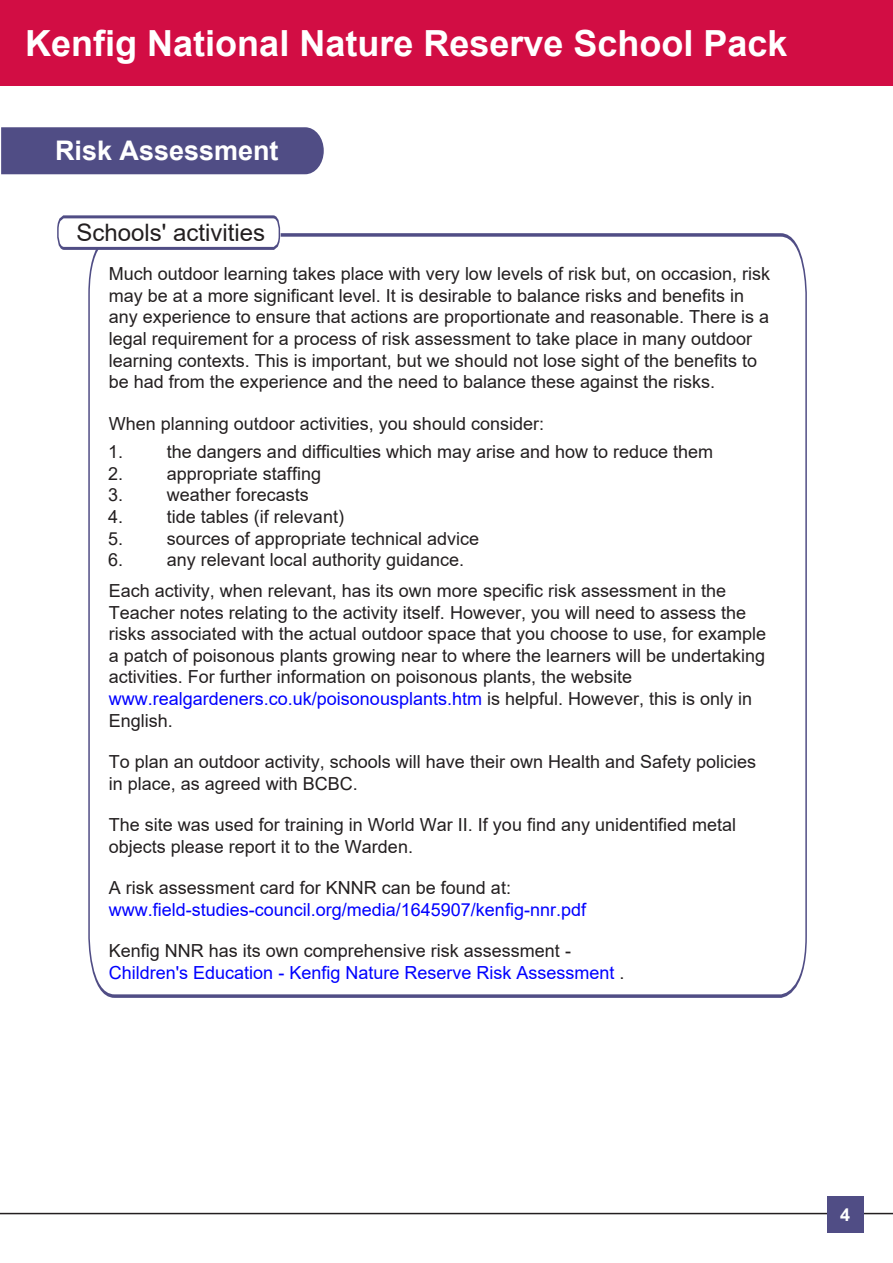
<style>
.page{position:relative;width:893px;height:1263px;background:#fff}
.page>*{position:absolute;margin:0;border:0;box-sizing:border-box;transform-origin:0 0}
.t1{font:700 36px "Arial";color:#fff}
.t2{font:700 27px "Arial";color:#fff}
.t3{font:24px "Arial";color:#231f20}
.Body_text{font:18px/21.6px "Arial";color:#231f20}
.Body_text-2{font:18px/21.6px "Arial";color:#00f}
.t4{font:700 18px "Arial";color:#fff}
.s1{color:#00f}
.s2{color:#231f20}
</style>
<div class="page">
<hr style="left:0;top:1213px;width:893px;height:1px;background:#231f20">
<div style="left:827px;top:1196px;width:36px;height:36px;background:#504d85"></div>
<div style="left:0;top:0;width:892px;height:85px;background:#d20d44"></div>
<svg style="left:88px;top:233px;width:719px;height:765px"></svg>
<svg style="left:57px;top:215px;width:224px;height:36px"></svg>
<div style="left:1px;top:127px;width:323px;height:47px;background:#504d85"></div>
<h1 class="t1" style="left:25px;top:18px;width:764px">Kenfig National Nature Reserve School Pack</h1>
<h2 class="t2" style="left:55px;top:132px;width:225px">Risk Assessment</h2>
<p class="t3" style="left:77px;top:216px;width:190px">Schools' activities</p>
<p class="Body_text" style="left:109px;top:263px;width:663px">Much outdoor learning takes place with very low levels of risk but, on occasion, risk may be at a more significant level. It is desirable to balance risks and benefits in any experience to ensure that actions are proportionate and reasonable. There is a legal requirement for a process of risk assessment to take place in many outdoor learning contexts. This is important, but we should not lose sight of the benefits to be had from the experience and the need to balance these against the risks.</p>
<p class="Body_text" style="left:108px;top:409px;width:438px;line-height:28.7px">When planning outdoor activities, you should consider:<br>1.</p>
<p class="Body_text" style="left:167px;top:441px;width:548px">the dangers and difficulties which may arise and how to reduce them</p>
<p class="Body_text" style="left:108px;top:463px;width:17px">2.</p>
<p class="Body_text" style="left:167px;top:463px;width:156px">appropriate staffing</p>
<p class="Body_text" style="left:108px;top:484px;width:17px">3.</p>
<p class="Body_text" style="left:167px;top:484px;width:144px">weather forecasts</p>
<p class="Body_text" style="left:108px;top:506px;width:17px">4.</p>
<p class="Body_text" style="left:167px;top:506px;width:179px">tide tables (if relevant)</p>
<p class="Body_text" style="left:108px;top:527px;width:17px">5.</p>
<p class="Body_text" style="left:167px;top:527px;width:314px">sources of appropriate technical advice</p>
<p class="Body_text" style="left:108px;top:549px;width:17px">6.</p>
<p class="Body_text" style="left:109px;top:544px;width:619px;line-height:30.8px;text-indent:58px">any relevant local authority guidance.<br>Each activity, when relevant, has its own more specific risk assessment in the</p>
<p class="Body_text" style="left:109px;top:601px;width:659px">Teacher notes relating to the activity itself. However, you will need to assess the risks associated with the actual outdoor space that you choose to use, for example a patch of poisonous plants growing near to where the learners will be undertaking activities. For further information on poisonous plants, the website <span class="s1">www.realgardeners.co.uk/poisonousplants.htm</span> is helpful. However, this is only in English.</p>
<p class="Body_text" style="left:109px;top:751px;width:649px">To plan an outdoor activity, schools will have their own Health and Safety policies in place, as agreed with BCBC.</p>
<p class="Body_text" style="left:109px;top:814px;width:629px">The site was used for training in World War II. If you find any unidentified metal objects please report it to the Warden.</p>
<p class="Body_text-2" style="left:109px;top:877px;width:479px"><span class="s2">A risk assessment card for KNNR can be found at: </span>www.field-studies-council.org/media/1645907/kenfig-nnr.pdf</p>
<p class="Body_text-2" style="left:109px;top:940px;width:517px"><span class="s2">Kenfig NNR has its own comprehensive risk assessment -<br></span>Children's Education - Kenfig Nature Reserve Risk Assessment <span class="s2">.</span></p>
<p class="t4" style="left:840px;top:1203px;width:12px">4</p>
</div>
